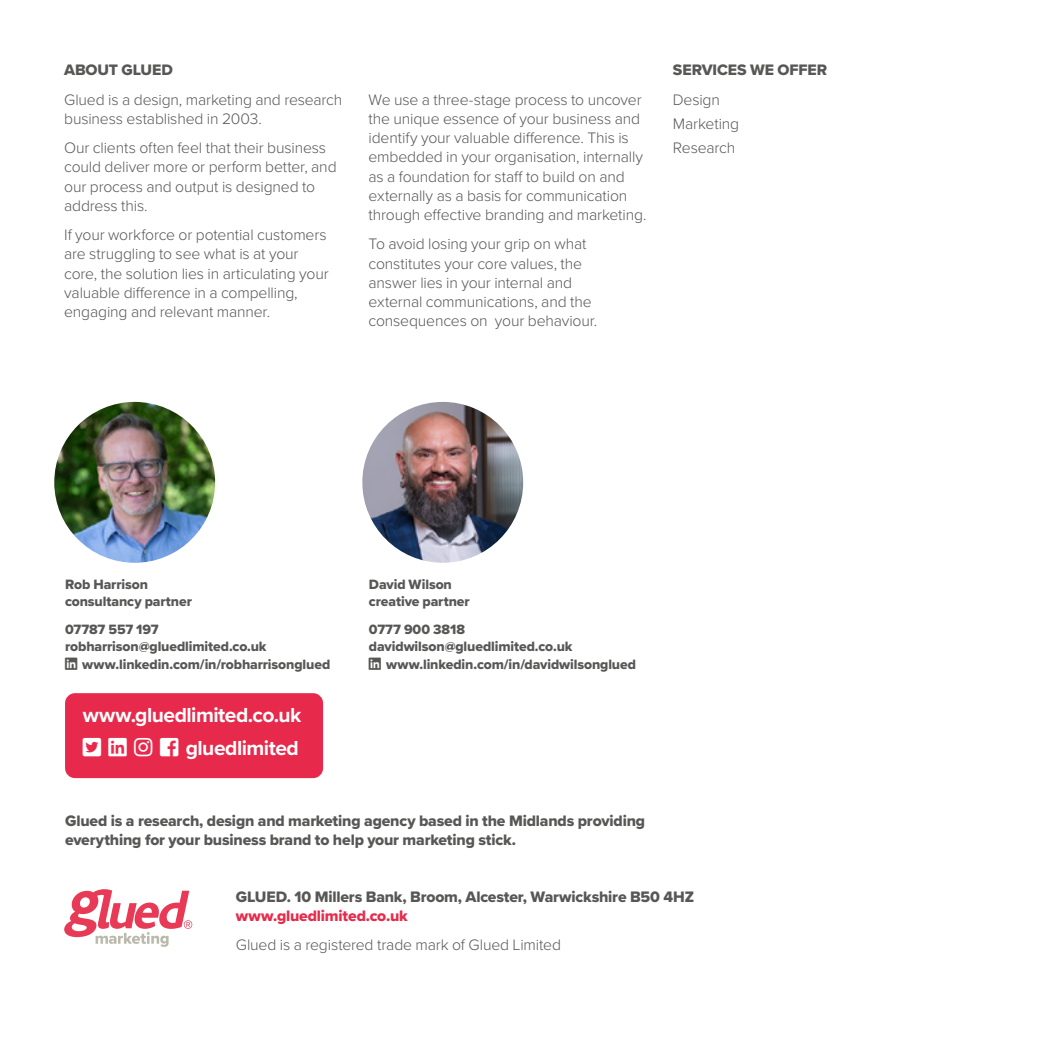
<style>
.page{position:relative;width:1042px;height:1042px;background:#fff}
.page>*{position:absolute;margin:0;border:0;box-sizing:border-box;transform-origin:0 0}
.t1{font:700 21px/32.7px "Proxima Nova";letter-spacing:-.025em;color:#fff;text-align:right}
.t2{font:300 15.75px/19.2px "Proxima Nova";letter-spacing:-.01em;color:#575756}
.t3{font:15.75px/19.2px "Proxima Nova Extrabld";letter-spacing:-.01em;color:#575756}
.t4{font:15.75px "Proxima Nova Extrabld";letter-spacing:-.01em;color:#e72a4b}
.t5{font:14px/17.5px "Proxima Nova Extrabld";letter-spacing:-.005em;color:#575756}
</style>
<div class="page">
<svg style="left:64px;top:889px;width:128px;height:58px"></svg>
<div style="left:65px;top:693px;width:258px;height:85px;background:#e72a4b;border-radius:10px"></div>
<img style="left:54px;top:402px;width:161px;height:161px;border-radius:80px">
<img style="left:362px;top:402px;width:161px;height:161px;border-radius:80px">
<p class="t3" style="left:64px;top:60px;width:110px">ABOUT GLUED</p>
<p class="t2" style="left:64px;top:89px;width:280px">Glued is a design, marketing and research business established in 2003.</p>
<p class="t2" style="left:64px;top:137px;width:274px">Our clients often feel that their business could deliver more or perform better, and our process and output is designed to address this.</p>
<p class="t2" style="left:64px;top:224px;width:266px">If your workforce or potential customers are struggling to see what is at your core, the solution lies in articulating your valuable difference in a compelling, engaging and relevant manner.</p>
<p class="t2" style="left:368px;top:89px;width:279px">We use a three-stage process to uncover the unique essence of your business and identify your valuable difference. This is embedded in your organisation, internally as a foundation for staff to build on and externally as a basis for communication through effective branding and marketing.</p>
<p class="t2" style="left:368px;top:233px;width:230px">To avoid losing your grip on what constitutes your core values, the answer lies in your internal and external communications, and the consequences on your behaviour.</p>
<p class="t3" style="left:673px;top:60px;width:156px">SERVICES WE OFFER</p>
<p class="t2" style="left:673px;top:86px;width:68px;line-height:24.2px">Design<br>Marketing<br>Research</p>
<p class="t5" style="left:65px;top:575px;width:128px">Rob Harrison consultancy partner</p>
<p class="t5" style="left:65px;top:620px;width:95px">07787 557 197</p>
<p class="t5" style="left:65px;top:638px;width:203px">robharrison@gluedlimited.co.uk</p>
<p class="t5" style="left:82px;top:655px;width:250px">www.linkedin.com/in/robharrisonglued</p>
<h1 class="t1" style="left:83px;top:698px;width:220px">www.gluedlimited.co.uk gluedlimited</h1>
<p class="t5" style="left:369px;top:575px;width:102px">David Wilson creative partner</p>
<p class="t5" style="left:369px;top:620px;width:98px">0777 900 3818</p>
<p class="t5" style="left:369px;top:638px;width:205px">davidwilson@gluedlimited.co.uk</p>
<p class="t5" style="left:386px;top:655px;width:251px">www.linkedin.com/in/davidwilsonglued</p>
<p class="t3" style="left:65px;top:810px;width:582px">Glued is a research, design and marketing agency based in the Midlands providing everything for your business brand to help your marketing stick.</p>
<p class="t3" style="left:236px;top:886px;width:460px">GLUED. 10 Millers Bank, Broom, Alcester, Warwickshire B50 4HZ</p>
<p class="t4" style="left:236px;top:904px;width:173px">www.gluedlimited.co.uk</p>
<p class="t2" style="left:236px;top:934px;width:327px">Glued is a registered trade mark of Glued Limited</p>
</div>
